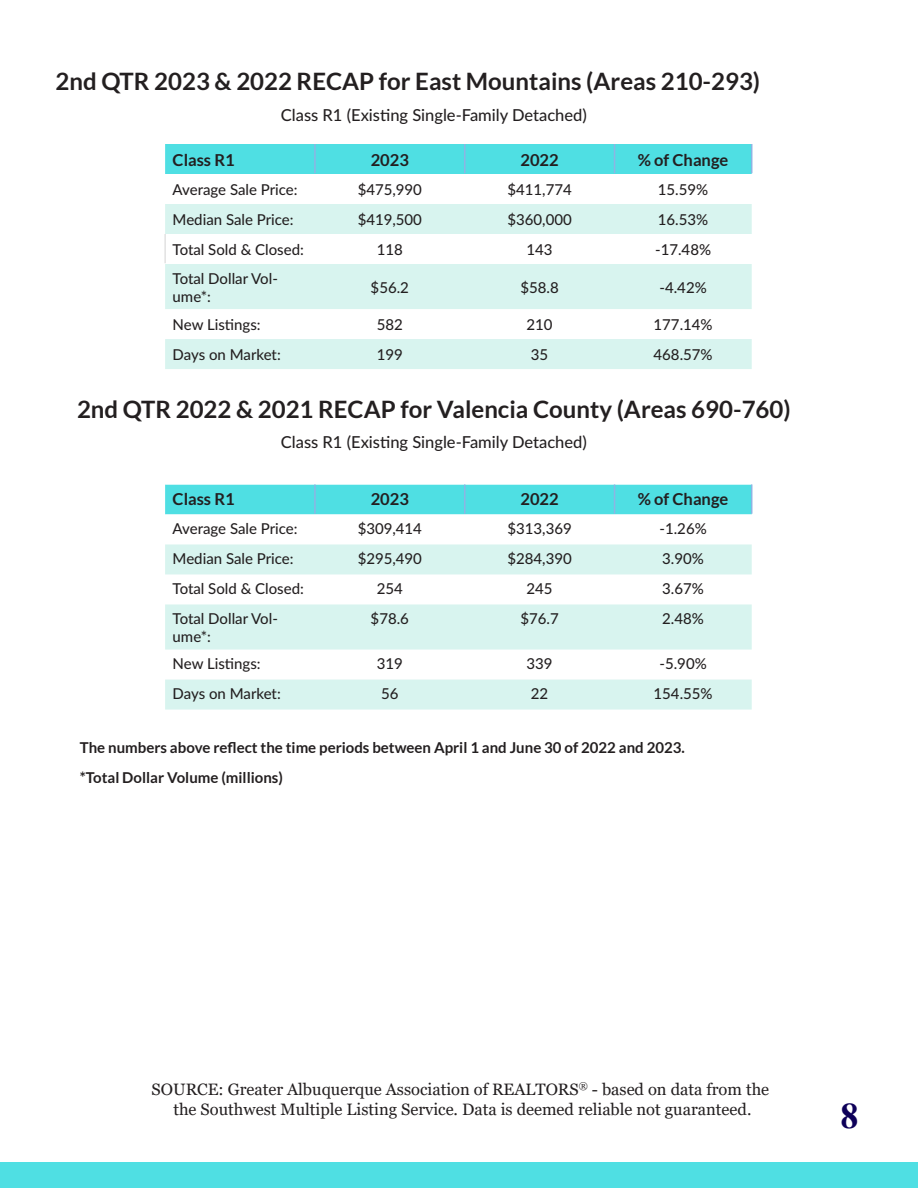
<style>
.page{position:relative;width:918px;height:1188px;background:#fff}
.page>*{position:absolute;margin:0;border:0;box-sizing:border-box;transform-origin:0 0}
.t1{font:700 36px "Times New Roman";color:#0e0059}
.t2{font:700 24px "Lato";color:#231f20}
.t3{font:16.5px "Georgia";color:#231f20}
.t4{font:500 16.5px "Lato";color:#231f20}
.t5{font:700 16.5px "Lato";color:#231f20}
.t6{font:500 15px/18px "Lato";color:#231f20}
.t7{font:700 15px "Lato";color:#231f20}
</style>
<div class="page">
<div style="left:0;top:1163px;width:918px;height:25px;background:#4fdfe3"></div>
<div style="left:165px;top:144px;width:587px;height:30px;background:#4fdfe3"></div>
<svg style="left:165px;top:204px;width:587px;height:506px;fill:#d8f4ef"></svg>
<svg style="left:165px;top:234px;width:1px;height:29px"></svg>
<hr style="left:314px;top:484px;width:2px;height:30px;background:#8db4e3">
<hr style="left:464px;top:484px;width:1px;height:30px;background:#8db4e3">
<hr style="left:614px;top:484px;width:1px;height:30px;background:#8db4e3">
<hr style="left:751px;top:484px;width:1px;height:30px;background:#8db4e3">
<hr style="left:314px;top:144px;width:2px;height:29px;background:#8db4e3">
<svg style="left:464px;top:144px;width:1px;height:29px"></svg>
<svg style="left:614px;top:144px;width:1px;height:29px"></svg>
<svg style="left:751px;top:144px;width:1px;height:29px"></svg>
<svg style="left:165px;top:386px;width:587px;height:68px"></svg>
<p class="t2" style="left:56px;top:68px;width:706px">2nd QTR 2023 &amp; 2022 RECAP for East Mountains (Areas 210-293)</p>
<p class="t4" style="left:281px;top:103px;width:307px">Class R1 (Existing Single-Family Detached)</p>
<p class="t5" style="left:173px;top:150px;width:64px">Class R1</p>
<p class="t5" style="left:371px;top:150px;width:40px">2023</p>
<p class="t5" style="left:521px;top:150px;width:40px">2022</p>
<p class="t5" style="left:638px;top:150px;width:92px">% of Change</p>
<p class="t6" style="left:173px;top:180px;width:126px">Average Sale Price:</p>
<p class="t6" style="left:358px;top:180px;width:66px">$475,990</p>
<p class="t6" style="left:507px;top:180px;width:66px">$411,774</p>
<p class="t6" style="left:658px;top:180px;width:52px">15.59%</p>
<p class="t6" style="left:173px;top:210px;width:122px">Median Sale Price:</p>
<p class="t6" style="left:358px;top:210px;width:66px">$419,500</p>
<p class="t6" style="left:507px;top:210px;width:66px">$360,000</p>
<p class="t6" style="left:658px;top:210px;width:52px">16.53%</p>
<p class="t6" style="left:173px;top:240px;width:133px">Total Sold &amp; Closed:</p>
<p class="t6" style="left:377px;top:240px;width:28px">118</p>
<p class="t6" style="left:527px;top:240px;width:28px">143</p>
<p class="t6" style="left:655px;top:240px;width:57px">-17.48%</p>
<p class="t6" style="left:173px;top:268px;width:107px">Total Dollar Vol&shy;ume*:</p>
<p class="t6" style="left:371px;top:277px;width:40px">$56.2</p>
<p class="t6" style="left:520px;top:277px;width:40px">$58.8</p>
<p class="t6" style="left:659px;top:277px;width:49px">-4.42%</p>
<p class="t6" style="left:173px;top:315px;width:90px">New Listings:</p>
<p class="t6" style="left:377px;top:315px;width:28px">582</p>
<p class="t6" style="left:527px;top:315px;width:28px">210</p>
<p class="t6" style="left:654px;top:315px;width:61px">177.14%</p>
<p class="t6" style="left:173px;top:345px;width:110px">Days on Market:</p>
<p class="t6" style="left:377px;top:345px;width:28px">199</p>
<p class="t6" style="left:531px;top:345px;width:19px">35</p>
<p class="t6" style="left:654px;top:345px;width:61px">468.57%</p>
<p class="t2" style="left:77px;top:396px;width:715px">2nd QTR 2022 &amp; 2021 RECAP for Valencia County (Areas 690-760)</p>
<p class="t4" style="left:281px;top:430px;width:307px">Class R1 (Existing Single-Family Detached)</p>
<p class="t5" style="left:173px;top:490px;width:64px">Class R1</p>
<p class="t5" style="left:371px;top:490px;width:40px">2023</p>
<p class="t5" style="left:521px;top:490px;width:40px">2022</p>
<p class="t5" style="left:638px;top:490px;width:92px">% of Change</p>
<p class="t6" style="left:173px;top:519px;width:126px">Average Sale Price:</p>
<p class="t6" style="left:358px;top:519px;width:66px">$309,414</p>
<p class="t6" style="left:507px;top:519px;width:66px">$313,369</p>
<p class="t6" style="left:659px;top:519px;width:49px">-1.26%</p>
<p class="t6" style="left:173px;top:549px;width:122px">Median Sale Price:</p>
<p class="t6" style="left:358px;top:549px;width:66px">$295,490</p>
<p class="t6" style="left:507px;top:549px;width:66px">$284,390</p>
<p class="t6" style="left:662px;top:549px;width:43px">3.90%</p>
<p class="t6" style="left:173px;top:579px;width:133px">Total Sold &amp; Closed:</p>
<p class="t6" style="left:377px;top:579px;width:28px">254</p>
<p class="t6" style="left:527px;top:579px;width:28px">245</p>
<p class="t6" style="left:662px;top:579px;width:43px">3.67%</p>
<p class="t6" style="left:173px;top:609px;width:107px">Total Dollar Vol&shy;ume*:</p>
<p class="t6" style="left:371px;top:609px;width:40px">$78.6</p>
<p class="t6" style="left:520px;top:609px;width:40px">$76.7</p>
<p class="t6" style="left:662px;top:609px;width:43px">2.48%</p>
<p class="t6" style="left:173px;top:654px;width:90px">New Listings:</p>
<p class="t6" style="left:377px;top:654px;width:28px">319</p>
<p class="t6" style="left:527px;top:654px;width:28px">339</p>
<p class="t6" style="left:659px;top:654px;width:49px">-5.90%</p>
<p class="t6" style="left:173px;top:684px;width:110px">Days on Market:</p>
<p class="t6" style="left:381px;top:684px;width:19px">56</p>
<p class="t6" style="left:531px;top:684px;width:19px">22</p>
<p class="t6" style="left:654px;top:684px;width:61px">154.55%</p>
<p class="t7" style="left:80px;top:739px;width:607px">The numbers above reflect the time periods between April 1 and June 30 of 2022 and 2023.</p>
<p class="t7" style="left:80px;top:769px;width:205px">*Total Dollar Volume (millions)</p>
<p class="t3" style="left:152px;top:1079px;width:619px">SOURCE: Greater Albuquerque Association of REALTORS<sup>®</sup> - based on data from the</p>
<p class="t3" style="left:173px;top:1099px;width:580px">the Southwest Multiple Listing Service. Data is deemed reliable not guaranteed.</p>
<p class="t1" style="left:840px;top:1090px;width:19px">8</p>
</div>
